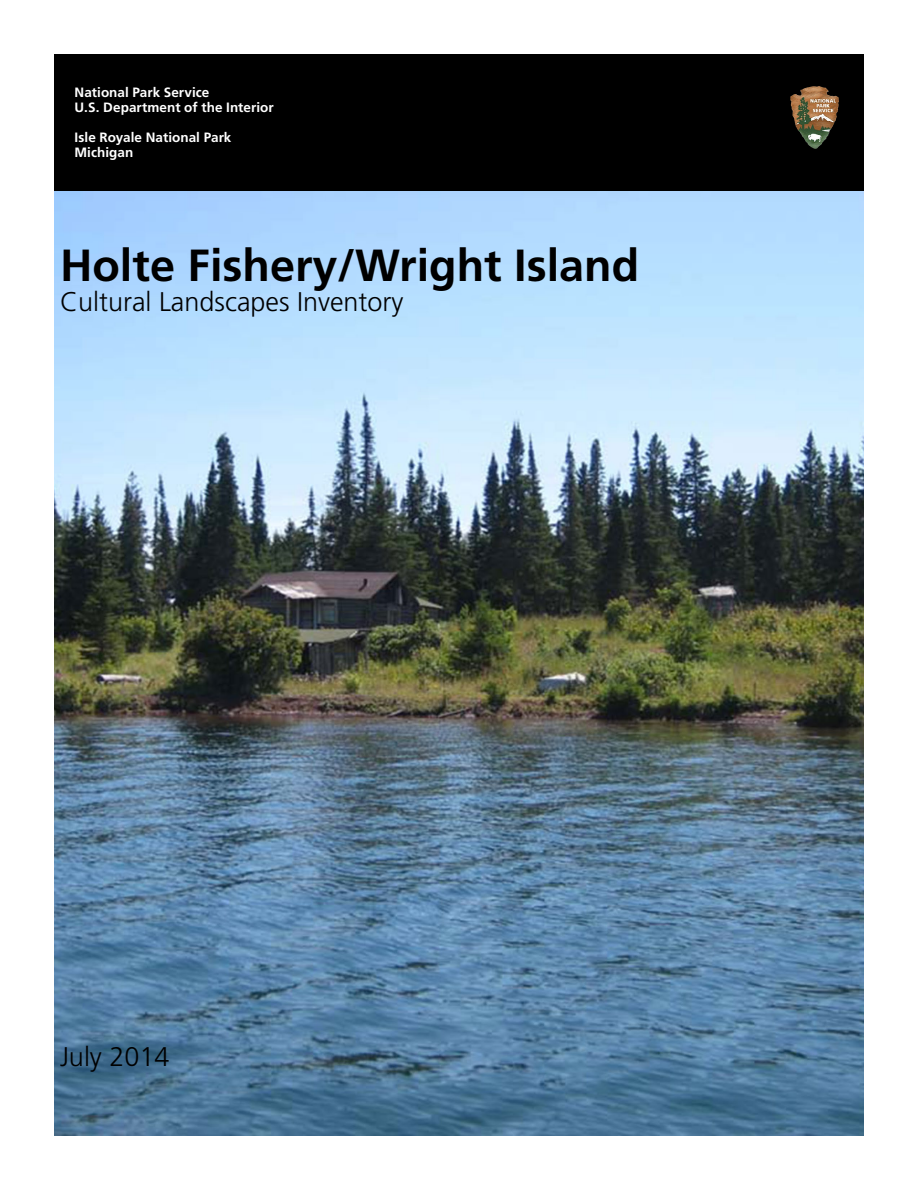
<style>
.page{position:relative;width:918px;height:1188px;background:#fff}
.page>*{position:absolute;margin:0;border:0;box-sizing:border-box;transform-origin:0 0}
.t1{font:700 45px "Frutiger LT Std";color:#000}
.t2{font:300 27px "Frutiger LT Std";color:#000}
.t3{font:700 13.5px/15px "Frutiger LT Std";letter-spacing:.005em;color:#fff}
</style>
<div class="page">
<img style="left:54px;top:190px;width:810px;height:945px">
<div style="left:54px;top:54px;width:810px;height:136px;background:#000"></div>
<img style="left:790px;top:86px;width:36px;height:63px">
<p class="t3" style="left:75px;top:85px;width:201px">National Park Service<br>U.S. Department of the Interior</p>
<p class="t3" style="left:75px;top:130px;width:158px">Isle Royale National Park<br>Michigan</p>
<h1 class="t1" style="left:60px;top:239px;width:581px">Holte Fishery/Wright Island</h1>
<h2 class="t2" style="left:60px;top:286px;width:345px">Cultural Landscapes Inventory</h2>
<h2 class="t2" style="left:60px;top:1041px;width:111px">July 2014</h2>
</div>
